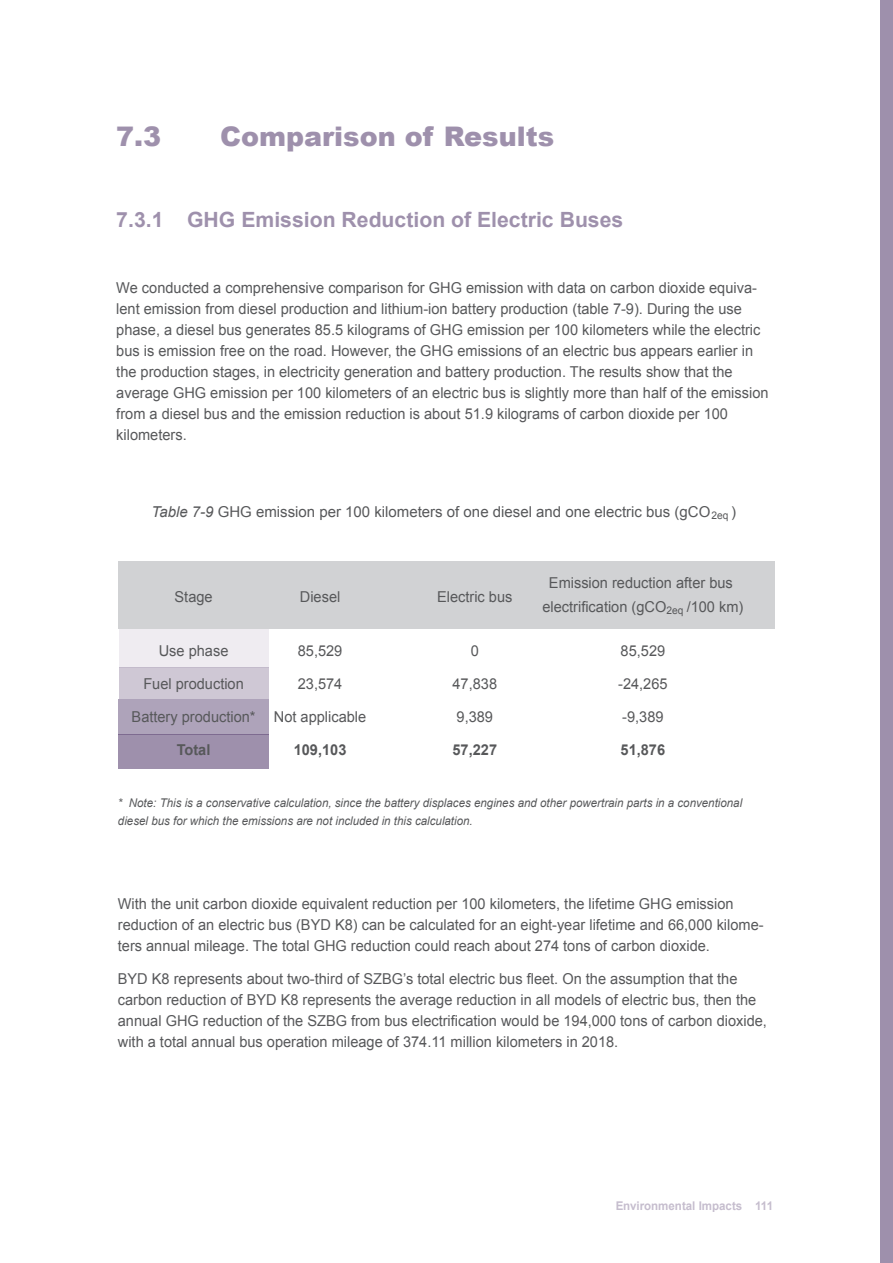
<style>
.page{position:relative;width:893px;height:1263px;background:#fff}
.page>*{position:absolute;margin:0;border:0;box-sizing:border-box;transform-origin:0 0}
.t1{font:900 27px "Arial";color:rgb(94 71 117/.6)}
.t2{font:700 21px "Arial";color:rgb(94 71 117/.6)}
.t3{font:15px/21px "Arial";color:#57585a}
.t4{font:700 15px "Arial";color:#57585a}
.t5{font:italic 12px/18px "Arial";color:#57585a;scale:.96 1}
.t6{font:700 12px "Arial";color:rgb(94 71 117/.6);scale:.96 1}
.t7{font:10.5px "Arial";color:#57585a}
.s1{font-style:italic}
</style>
<div class="page">
<div style="left:119px;top:734px;width:150px;height:35px;background:#9e90ac"></div>
<div style="left:119px;top:667px;width:150px;height:31px;background:#cfc8d5"></div>
<div style="left:119px;top:698px;width:150px;height:36px;background:#aea3ba"></div>
<div style="left:119px;top:629px;width:150px;height:38px;background:#efecf1"></div>
<div style="left:118px;top:561px;width:657px;height:67px;background:#d1d2d4"></div>
<div style="left:881px;top:0;width:12px;height:1263px;background:#9e90ac"></div>
<h1 class="t1" style="left:116px;top:116px;width:47px">7.3</h1>
<h1 class="t1" style="left:220px;top:116px;width:335px">Comparison of Results</h1>
<h2 class="t2" style="left:116px;top:206px;width:509px">7.3.1 GHG Emission Reduction of Electric Buses</h2>
<p class="t3" style="left:116px;top:278px;width:654px">We conducted a comprehensive comparison for GHG emission with data on carbon dioxide equiva&shy;lent emission from diesel production and lithium-ion battery production (table 7-9). During the use phase, a diesel bus generates 85.5 kilograms of GHG emission per 100 kilometers while the electric bus is emission free on the road. However, the GHG emissions of an electric bus appears earlier in the production stages, in electricity generation and battery production. The results show that the average GHG emission per 100 kilometers of an electric bus is slightly more than half of the emission from a diesel bus and the emission reduction is about 51.9 kilograms of carbon dioxide per 100 kilometers.</p>
<p class="t3" style="left:152px;top:501px;width:560px"><span class="s1">Table 7-9</span> GHG emission per 100 kilometers of one diesel and one electric bus (gCO</p>
<p class="t3" style="left:731px;top:501px;width:6px">)</p>
<p class="t7" style="left:712px;top:508px;width:19px">2eq</p>
<p class="t3" style="left:175px;top:587px;width:40px">Stage</p>
<p class="t3" style="left:300px;top:587px;width:42px">Diesel</p>
<p class="t3" style="left:159px;top:640px;width:71px">Use phase</p>
<p class="t3" style="left:143px;top:673px;width:102px">Fuel production</p>
<p class="t3" style="left:132px;top:706px;width:125px">Battery production*</p>
<p class="t4" style="left:177px;top:740px;width:35px">Total</p>
<p class="t3" style="left:298px;top:640px;width:46px">85,529</p>
<p class="t3" style="left:298px;top:673px;width:46px">23,574</p>
<p class="t3" style="left:274px;top:706px;width:94px">Not applicable</p>
<p class="t4" style="left:294px;top:740px;width:54px">109,103</p>
<p class="t3" style="left:437px;top:587px;width:77px">Electric bus</p>
<p class="t3" style="left:471px;top:640px;width:10px">0</p>
<p class="t3" style="left:452px;top:673px;width:46px">47,838</p>
<p class="t3" style="left:457px;top:706px;width:38px">9,389</p>
<p class="t4" style="left:452px;top:740px;width:46px">57,227</p>
<p class="t3" style="left:542px;top:571px;width:192px;line-height:24px;text-indent:6px">Emission reduction after bus electrification (gCO</p>
<p class="t3" style="left:687px;top:597px;width:58px">/100 km)</p>
<p class="t7" style="left:666px;top:604px;width:19px">2eq</p>
<p class="t3" style="left:621px;top:640px;width:46px">85,529</p>
<p class="t3" style="left:618px;top:673px;width:51px">-24,265</p>
<p class="t3" style="left:622px;top:706px;width:43px">-9,389</p>
<p class="t4" style="left:621px;top:740px;width:46px">51,876</p>
<p class="t5" style="left:118px;top:794px;width:652px">* Note: This is a conservative calculation, since the battery displaces engines and other powertrain parts in a conventional diesel bus for which the emissions are not included in this calculation.</p>
<p class="t3" style="left:118px;top:894px;width:647px">With the unit carbon dioxide equivalent reduction per 100 kilometers, the lifetime GHG emission reduction of an electric bus (BYD K8) can be calculated for an eight-year lifetime and 66,000 kilome&shy;ters annual mileage. The total GHG reduction could reach about 274 tons of carbon dioxide.</p>
<p class="t3" style="left:118px;top:969px;width:651px">BYD K8 represents about two-third of SZBG’s total electric bus fleet. On the assumption that the carbon reduction of BYD K8 represents the average reduction in all models of electric bus, then the annual GHG reduction of the SZBG from bus electrification would be 194,000 tons of carbon dioxide, with a total annual bus operation mileage of 374.11 million kilometers in 2018.</p>
<p class="t6" style="left:615px;top:1197px;width:166px">Environmental Impacts 111</p>
</div>
